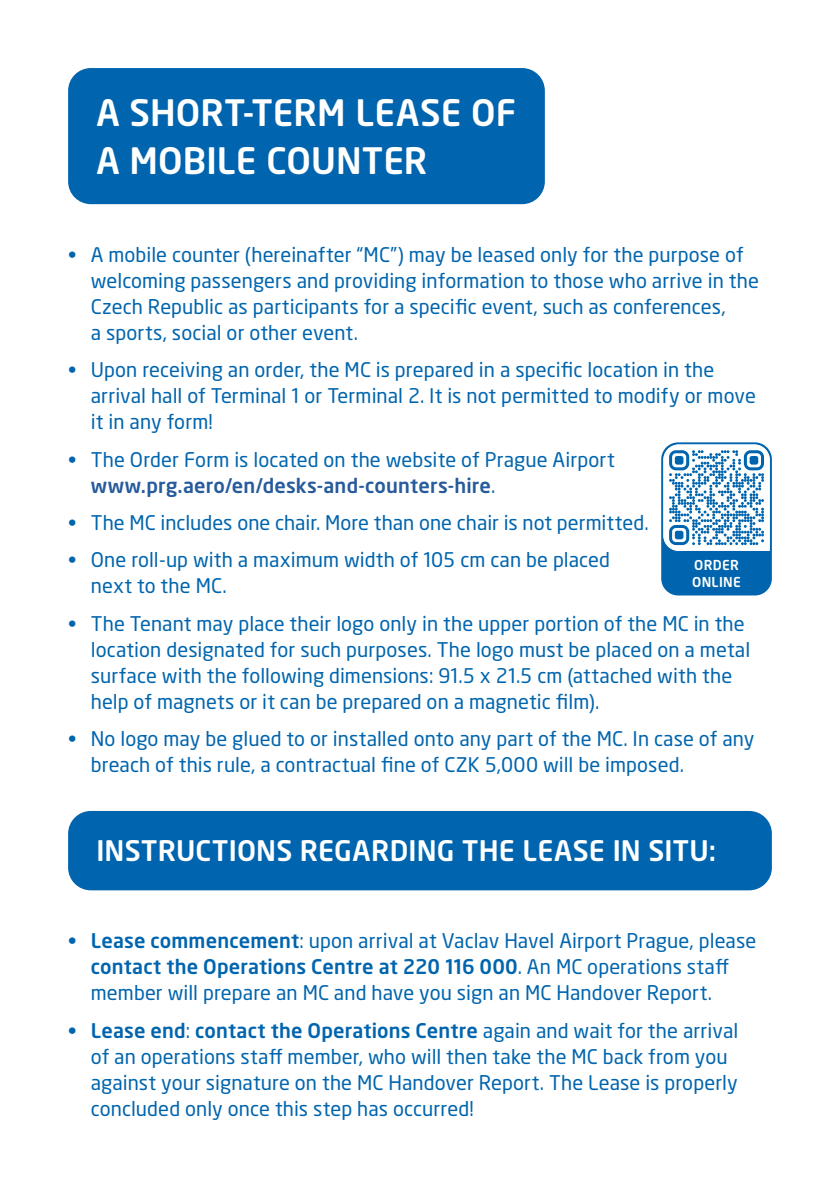
<style>
.page{position:relative;width:840px;height:1191px;background:#fff}
.page>*{position:absolute;margin:0;border:0;box-sizing:border-box;transform-origin:0 0}
.t1{font:500 36px/48px "Neo Sans Pro LP";letter-spacing:.005em;color:#fff}
.t2{font:500 28px "Neo Sans Pro LP";letter-spacing:.005em;color:#fff}
.t3{font:20px/26px "Neo Sans Pro LP";letter-spacing:.005em;color:#0065ae}
.t4{font:500 13.6px/16.4px "Neo Sans Pro LP";letter-spacing:.02em;color:#fff}
.s1{font-weight:500;color:#275b9b}
.s2{font-weight:500}
</style>
<div class="page">
<div style="left:68px;top:68px;width:476px;height:136px;background:#0065ae;border-radius:23px"></div>
<div style="left:68px;top:811px;width:703px;height:79px;background:#0065ae;border-radius:23px"></div>
<div style="left:660px;top:442px;width:111px;height:153px;background:#0065ae;border-radius:17px"></div>
<svg style="left:663px;top:444px;width:106px;height:107px"></svg>
<h1 class="t1" style="left:96px;top:88px;width:421px">A SHORT-TERM LEASE OF<br>A MOBILE COUNTER</h1>
<p class="t3" style="left:91px;top:241px;width:669px;text-indent:-23px">• A mobile counter (hereinafter “MC”) may be leased only for the purpose of welcoming passengers and providing information to those who arrive in the Czech Republic as participants for a specific event, such as conferences,<br>a sports, social or other event.</p>
<p class="t3" style="left:91px;top:357px;width:666px;text-indent:-23px">• Upon receiving an order, the MC is prepared in a specific location in the arrival hall of Terminal 1 or Terminal 2. It is not permitted to modify or move it in any form!</p>
<p class="t3" style="left:91px;top:446px;width:525px;text-indent:-23px">• The Order Form is located on the website of Prague Airport <span class="s1">www.prg.aero/en/desks-and-counters-hire</span>.</p>
<p class="t3" style="left:68px;top:509px;width:581px">• The MC includes one chair. More than one chair is not permitted.</p>
<p class="t3" style="left:91px;top:547px;width:520px;text-indent:-23px">• One roll-up with a maximum width of 105 cm can be placed next to the MC.</p>
<p class="t3" style="left:91px;top:610px;width:660px;text-indent:-23px">• The Tenant may place their logo only in the upper portion of the MC in the location designated for such purposes. The logo must be placed on a metal surface with the following dimensions: 91.5 x 21.5 cm (attached with the help of magnets or it can be prepared on a magnetic film).</p>
<p class="t3" style="left:91px;top:725px;width:665px;text-indent:-23px">• No logo may be glued to or installed onto any part of the MC. In case of any breach of this rule, a contractual fine of CZK 5,000 will be imposed.</p>
<p class="t4" style="left:691px;top:556px;width:50px">ORDER<br>ONLINE</p>
<h2 class="t2" style="left:96px;top:833px;width:620px">INSTRUCTIONS REGARDING THE LEASE IN SITU:</h2>
<p class="t3" style="left:91px;top:927px;width:666px;text-indent:-23px"><span class="s2">• Lease commencement</span>: upon arrival at Vaclav Havel Airport Prague, please <span class="s2">contact the Operations Centre at 220 116 000</span>. An MC operations staff member will prepare an MC and have you sign an MC Handover Report.</p>
<p class="t3" style="left:91px;top:1017px;width:648px;text-indent:-23px"><span class="s2">• Lease end</span>: <span class="s2">contact the Operations Centre</span> again and wait for the arrival of an operations staff member, who will then take the MC back from you against your signature on the MC Handover Report. The Lease is properly concluded only once this step has occurred!</p>
</div>
